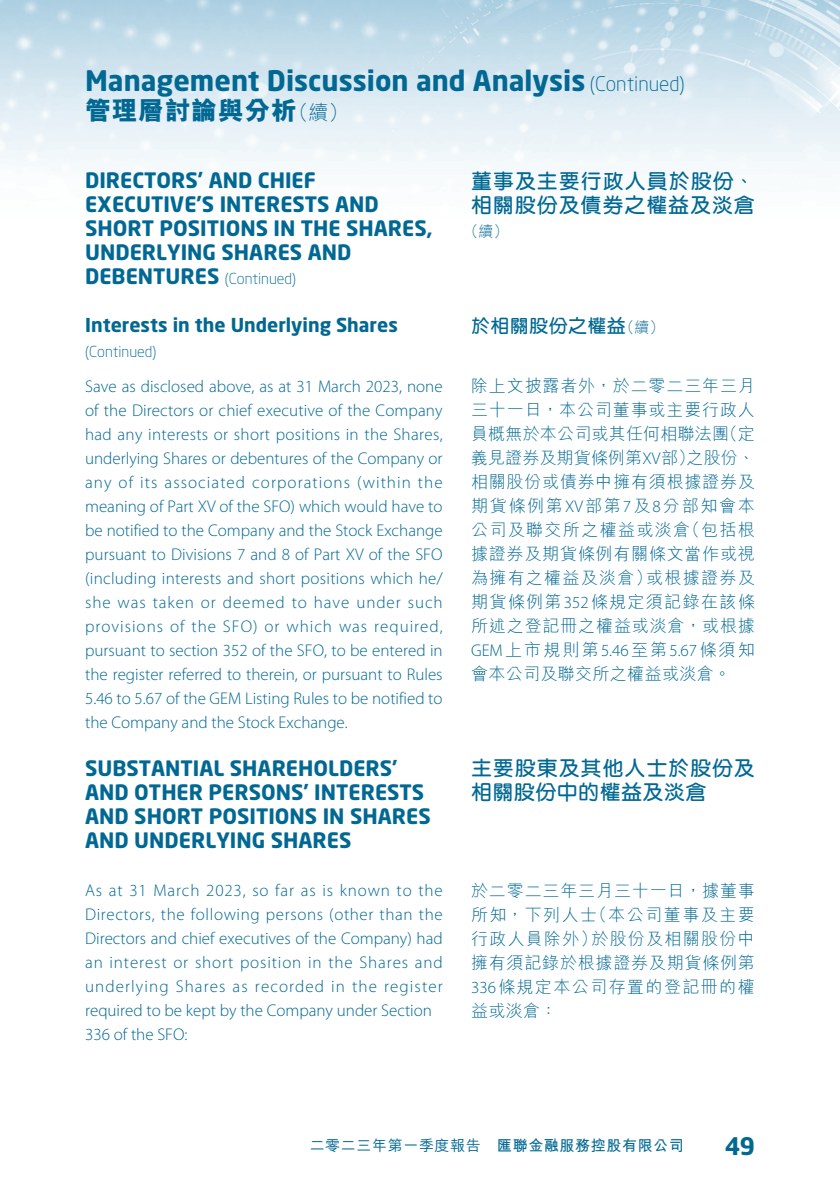
<style>
.page{position:relative;width:840px;height:1191px;background:#fff}
.page>*{position:absolute;margin:0;border:0;box-sizing:border-box;transform-origin:0 0}
.t1{font:700 28px "Neo Sans Std";color:#006893}
.t2{font:800 26px "M Hei HK";letter-spacing:.02em;color:#006893}
.t3{font:700 24px "Neo Sans Std";color:#006893}
._01_H1_E{font:700 21px/24px "Neo Sans Std";color:#006893}
._001_H1_C{font:600 21px/24px "M Yuen HK";letter-spacing:.04em;color:#006893}
._02_H2_E{font:700 19px "Neo Sans Std";color:#006893}
._002_H2_C{font:600 19px "M Yuen HK";letter-spacing:.02em;color:#006893}
._00_txt_E{font:300 17px/24px "Myriad Pro";color:#006893;text-align:justify}
._000_txt_C{font:300 17px/24px "M Hei HK";letter-spacing:.05em;color:#006893;text-align:justify}
.t4{font:700 15px "M Hei HK";letter-spacing:.04em;color:#006893}
._01_H1_E-2{font:300 15px "Neo Sans Std";color:#006893}
._02_H2_E-2{font:300 15px "Neo Sans Std";color:#006893}
._001_H1_C-2{font:300 15px "M Hei HK";color:#006893}
.s1{font-weight:300;font-size:20px}
.s2{font-weight:700;font-size:21px}
.s3{font-family:"M Hei HK";font-weight:300;font-size:15px}
.s4{font-family:"Myriad Pro"}
.s5{font-weight:500}
</style>
<div class="page">
<img style="left:0;top:0;width:839px;height:174px">
<h1 class="t1" style="left:85px;top:62px;width:601px">Management Discussion and Analysis <span class="s1">(Continued)</span></h1>
<h2 class="t2" style="left:85px;top:97px;width:265px">管理層討論與分析<span class="s1">（續）</span></h2>
<p class="_01_H1_E" style="left:85px;top:168px;width:349px">DIRECTORS’ AND CHIEF<br>EXECUTIVE’S INTERESTS AND<br>SHORT POSITIONS IN THE SHARES,<br>UNDERLYING SHARES AND</p>
<p class="_01_H1_E-2" style="left:85px;top:270px;width:212px"><span class="s2">DEBENTURES</span> (Continued)</p>
<p class="_02_H2_E" style="left:85px;top:313px;width:314px">Interests in the Underlying Shares</p>
<p class="_02_H2_E-2" style="left:85px;top:342px;width:73px">(Continued)</p>
<p class="_00_txt_E" style="left:85px;top:374px;width:359px">Save as disclosed above, as at 31 March 2023, none of the Directors or chief executive of the Company had any interests or short positions in the Shares, underlying Shares or debentures of the Company or any of its associated corporations (within the meaning of Part XV of the SFO) which would have to be notified to the Company and the Stock Exchange pursuant to Divisions 7 and 8 of Part XV of the SFO (including interests and short positions which he/ she was taken or deemed to have under such provisions of the SFO) or which was required, pursuant to section 352 of the SFO, to be entered in the register referred to therein, or pursuant to Rules 5.46 to 5.67 of the GEM Listing Rules to be notified to the Company and the Stock Exchange.</p>
<p class="_01_H1_E" style="left:85px;top:755px;width:347px">SUBSTANTIAL SHAREHOLDERS’<br>AND OTHER PERSONS’ INTERESTS<br>AND SHORT POSITIONS IN SHARES<br>AND UNDERLYING SHARES</p>
<p class="_00_txt_E" style="left:85px;top:878px;width:359px">As at 31 March 2023, so far as is known to the Directors, the following persons (other than the Directors and chief executives of the Company) had an interest or short position in the Shares and underlying Shares as recorded in the register required to be kept by the Company under Section</p>
<p class="_00_txt_E" style="left:85px;top:1022px;width:104px">336 of the SFO:</p>
<p class="_001_H1_C" style="left:471px;top:169px;width:285px">董事及主要行政人員於股份、相關股份及債券之權益及淡倉</p>
<p class="_001_H1_C-2" style="left:463px;top:224px;width:46px">（續）</p>
<p class="_002_H2_C" style="left:471px;top:316px;width:195px">於相關股份之權益<span class="s3">（續）</span></p>
<p class="_000_txt_C" style="left:471px;top:374px;width:285px">除上文披露者外，於二零二三年三月三十一日，本公司董事或主要行政人員概無於本公司或其任何相聯法團（定義見證券及期貨條例第<span class="s4">XV</span>部）之股份、相關股份或債券中擁有須根據證券及期貨條例第<span class="s4">XV</span>部第<span class="s4">7</span>及<span class="s4">8</span>分部知會本公司及聯交所之權益或淡倉（包括根據證券及期貨條例有關條文當作或視為擁有之權益及淡倉）或根據證券及期貨條例第<span class="s4">352</span>條規定須記錄在該條所述之登記冊之權益或淡倉，或根據<span class="s4">GEM</span>上市規則第<span class="s4">5.46</span>至第<span class="s4">5.67</span>條須知會本公司及聯交所之權益或淡倉。</p>
<p class="_001_H1_C" style="left:471px;top:756px;width:285px">主要股東及其他人士於股份及相關股份中的權益及淡倉</p>
<p class="_000_txt_C" style="left:471px;top:878px;width:285px">於二零二三年三月三十一日，據董事所知，下列人士（本公司董事及主要行政人員除外）於股份及相關股份中擁有須記錄於根據證券及期貨條例第<span class="s4">336</span>條規定本公司存置的登記冊的權益或淡倉：</p>
<p class="t4" style="left:309px;top:1135px;width:375px"><span class="s5">二零二三年第一季度報告</span> 匯聯金融服務控股有限公司</p>
<h3 class="t3" style="left:724px;top:1130px;width:31px">49</h3>
</div>
